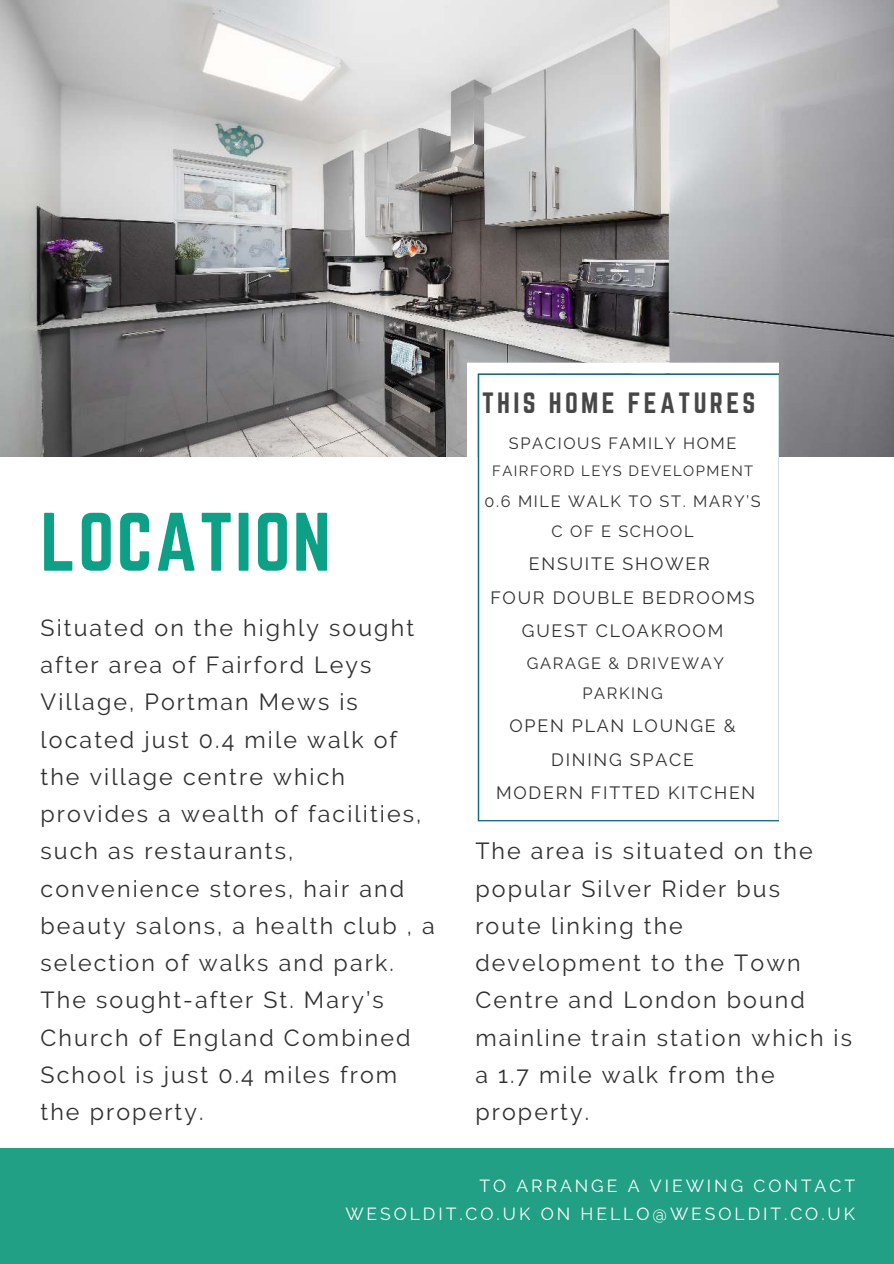
<style>
.page{position:relative;width:894px;height:1264px;background:#fff}
.page>*{position:absolute;margin:0;border:0;box-sizing:border-box;transform-origin:0 0}
.t1{font:72.3px "Norwester";letter-spacing:.03em;color:#0da086}
.t2{font:25.65px "Norwester";letter-spacing:.13em;color:#474747}
.t3{font:23.25px/37.2px "Raleway";letter-spacing:.09em;color:#323131}
.t4{font:17.85px/33.8px "Raleway";letter-spacing:.1em;color:#323131;text-align:center}
.t5{font:17.4px/27.9px "Raleway";letter-spacing:.17em;color:#fff;text-align:right}
.t6{font:16.35px/30.3px "Raleway";letter-spacing:.1em;color:#323131;text-align:center}
.t7{font:14.7px "Raleway";letter-spacing:.1em;color:#323131}
</style>
<div class="page">
<div style="left:0;top:0;width:893px;height:1263px;background:#21a085"></div>
<img style="left:0;top:0;width:893px;height:457px">
<div style="left:0;top:457px;width:893px;height:690px;background:#fff"></div>
<svg style="left:466px;top:362px;width:312px;height:460px;fill:#fff"></svg>
<svg style="left:477px;top:373px;width:301px;height:448px"></svg>
<h1 class="t1" style="left:40px;top:507px;width:292px">LOCATION</h1>
<p class="t3" style="left:40px;top:609px;width:396px">Situated on the highly sought after area of Fairford Leys<br>Village, Portman Mews is located just 0.4 mile walk of the village centre which provides a wealth of facilities, such as restaurants, convenience stores, hair and beauty salons, a health club , a selection of walks and park.<br>The sought-after St. Mary’s<br>Church of England Combined<br>School is just 0.4 miles from the property.</p>
<p class="t2" style="left:482px;top:390px;width:275px">THIS HOME FEATURES</p>
<p class="t6" style="left:509px;top:428px;width:229px">SPACIOUS FAMILY HOME</p>
<p class="t7" style="left:492px;top:462px;width:262px">FAIRFORD LEYS DEVELOPMENT</p>
<p class="t6" style="left:484px;top:486px;width:278px">0.6 MILE WALK TO ST. MARY’S<br>C OF E SCHOOL</p>
<p class="t4" style="left:490px;top:546px;width:266px">ENSUITE SHOWER<br>FOUR DOUBLE BEDROOMS<br>GUEST CLOAKROOM</p>
<p class="t6" style="left:527px;top:648px;width:198px">GARAGE &amp; DRIVEWAY<br>PARKING</p>
<p class="t4" style="left:496px;top:708px;width:261px">OPEN PLAN LOUNGE &amp;<br>DINING SPACE<br>MODERN FITTED KITCHEN</p>
<p class="t3" style="left:475px;top:832px;width:378px">The area is situated on the popular Silver Rider bus<br>route linking the development to the Town<br>Centre and London bound mainline train station which is a 1.7 mile walk from the property.</p>
<p class="t5" style="left:345px;top:1171px;width:511px">TO ARRANGE A VIEWING CONTACT<br>WESOLDIT.CO.UK ON HELLO@WESOLDIT.CO.UK</p>
</div>
